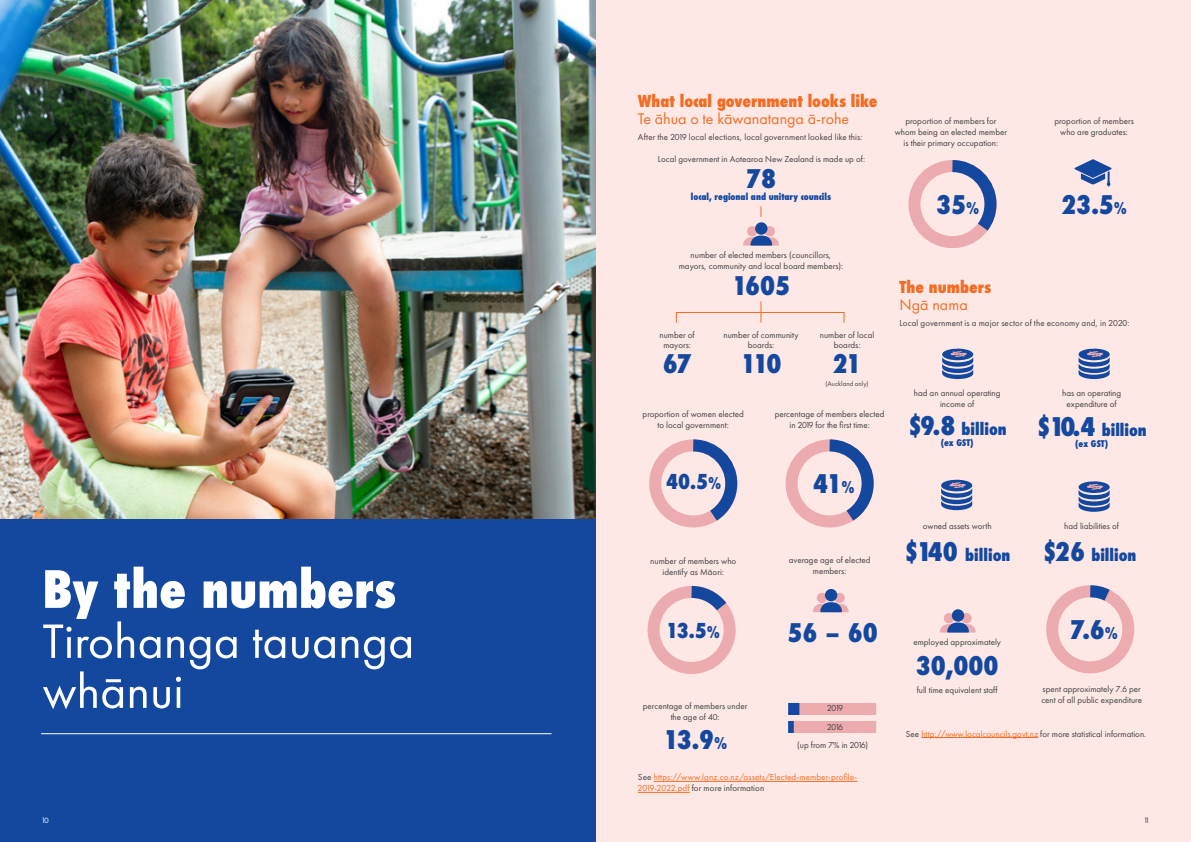
<style>
.page{position:relative;width:1191px;height:842px;background:#fff}
.page>*{position:absolute;margin:0;border:0;box-sizing:border-box;transform-origin:0 0}
.t1{font:50px/50px "Futura PT";color:#fff}
.t2{font:800 condensed 50px "Futura";color:#fff}
.t3{font:800 condensed 25px "Futura";color:#14489f}
.t4{font:800 condensed 20px "Futura";color:#14489f}
.t5{font:800 condensed 16px "Futura";color:#14489f}
.t6{font:800 condensed 16px "Futura";color:#f36c23}
.t7{font:16px "Futura PT";color:#f36c23}
.t8{font:9px/11px "Futura PT";color:#414042;text-align:center}
.t9{font:9px/11px "Futura PT";letter-spacing:.015em;color:#f36c23}
.t10{font:800 condensed 9px "Futura";color:#14489f}
.t11{font:8px "Futura PT";color:#fff}
.t12{font:8px "Futura PT";color:#414042}
.t13{font:7px "Futura PT";color:#414042}
.s1{font-family:"Futura PT Cond";font-weight:700;font-stretch:normal;font-size:18px}
.s2{font-size:25px}
.s3{color:#414042}
.s4{color:#f36c23}
</style>
<div class="page">
<div style="left:595px;top:0;width:596px;height:842px;background:#fde8e6"></div>
<div style="left:0;top:0;width:595px;height:842px;background:#14489f"></div>
<img style="left:0;top:0;width:595px;height:518px">
<hr style="left:41px;top:733px;width:510px;height:1px;background:#fff">
<div style="left:799px;top:703px;width:77px;height:12px;background:#ecabaf"></div>
<div style="left:788px;top:703px;width:11px;height:12px;background:#14489f"></div>
<div style="left:794px;top:721px;width:82px;height:12px;background:#ecabaf"></div>
<div style="left:788px;top:721px;width:6px;height:12px;background:#14489f"></div>
<hr style="left:653px;top:781px;width:204px;height:1px;background:#f36c23">
<hr style="left:638px;top:792px;width:51px;height:1px;background:#f36c23">
<div style="left:764px;top:226px;width:11px;height:10px;background:#ecabaf;border-radius:50%"></div>
<div style="left:747px;top:226px;width:10px;height:10px;background:#ecabaf;border-radius:50%"></div>
<svg style="left:743px;top:236px;width:36px;height:10px"></svg>
<div style="left:755px;top:222px;width:12px;height:13px;background:#14489f;border-radius:50%"></div>
<div style="left:785px;top:439px;width:88px;height:88px;border:12px solid #ecabaf;border-radius:50%"></div>
<svg style="left:817px;top:439px;width:57px;height:89px"></svg>
<div style="left:649px;top:439px;width:88px;height:88px;border:12px solid #ecabaf;border-radius:50%"></div>
<svg style="left:681px;top:439px;width:57px;height:89px"></svg>
<div style="left:647px;top:586px;width:88px;height:88px;border:12px solid #ecabaf;border-radius:50%"></div>
<svg style="left:679px;top:585px;width:56px;height:38px"></svg>
<div style="left:834px;top:593px;width:10px;height:10px;background:#ecabaf;border-radius:50%"></div>
<div style="left:817px;top:593px;width:10px;height:10px;background:#ecabaf;border-radius:50%"></div>
<svg style="left:813px;top:602px;width:35px;height:10px"></svg>
<div style="left:825px;top:589px;width:12px;height:12px;background:#14489f;border-radius:50%"></div>
<div style="left:908px;top:160px;width:88px;height:88px;border:12px solid #ecabaf;border-radius:50%"></div>
<svg style="left:940px;top:160px;width:57px;height:84px"></svg>
<svg style="left:1074px;top:159px;width:37px;height:28px"></svg>
<div style="left:961px;top:613px;width:10px;height:10px;background:#ecabaf;border-radius:50%"></div>
<div style="left:943px;top:613px;width:11px;height:10px;background:#ecabaf;border-radius:50%"></div>
<svg style="left:940px;top:622px;width:35px;height:11px"></svg>
<div style="left:951px;top:609px;width:13px;height:13px;background:#14489f;border-radius:50%"></div>
<hr style="left:921px;top:737px;width:117px;height:1px;background:#f36c23">
<div style="left:1046px;top:585px;width:88px;height:88px;border:12px solid #ecabaf;border-radius:50%"></div>
<svg style="left:942px;top:348px;width:31px;height:31px"></svg>
<svg style="left:941px;top:479px;width:31px;height:31px"></svg>
<svg style="left:1078px;top:481px;width:32px;height:31px"></svg>
<svg style="left:1078px;top:348px;width:32px;height:31px"></svg>
<svg style="left:1078px;top:585px;width:45px;height:26px"></svg>
<svg style="left:675px;top:301px;width:170px;height:22px"></svg>
<h1 class="t2" style="left:43px;top:555px;width:355px">By the numbers</h1>
<h1 class="t1" style="left:43px;top:616px;width:373px">Tirohanga tauanga whānui</h1>
<h3 class="t6" style="left:638px;top:90px;width:241px">What local government looks like</h3>
<h3 class="t7" style="left:638px;top:109px;width:213px">Te āhua o te kāwanatanga ā-rohe</h3>
<p class="t8" style="left:638px;top:132px;width:226px">After the 2019 local elections, local government looked like this:</p>
<p class="t8" style="left:658px;top:154px;width:209px">Local government in Aotearoa New Zealand is made up of:</p>
<h2 class="t3" style="left:746px;top:162px;width:32px">78</h2>
<p class="t10" style="left:691px;top:190px;width:142px">local, regional and unitary councils</p>
<p class="t8" style="left:894px;top:116px;width:114px">proportion of members for whom being an elected member is their primary occupation:</p>
<p class="t8" style="left:1054px;top:116px;width:81px">proportion of members who are graduates:</p>
<h2 class="t3" style="left:936px;top:188px;width:45px">35<span class="s1">%</span></h2>
<h2 class="t3" style="left:1061px;top:188px;width:67px">23.5<span class="s1">%</span></h2>
<p class="t8" style="left:679px;top:249px;width:166px">number of elected members (councillors, mayors, community and local board members):</p>
<h2 class="t3" style="left:731px;top:268px;width:60px">1605</h2>
<p class="t8" style="left:659px;top:330px;width:37px;line-height:10px">number of mayors:</p>
<h2 class="t3" style="left:662px;top:347px;width:30px">67</h2>
<p class="t8" style="left:723px;top:330px;width:77px;line-height:10px">number of community boards:</p>
<h2 class="t3" style="left:740px;top:347px;width:43px">110</h2>
<p class="t8" style="left:820px;top:330px;width:56px;line-height:10px">number of local boards:</p>
<h2 class="t3" style="left:832px;top:347px;width:30px">21</h2>
<p class="t13" style="left:825px;top:379px;width:45px">(Auckland only)</p>
<p class="t8" style="left:642px;top:408px;width:103px">proportion of women elected to local government:</p>
<p class="t8" style="left:774px;top:408px;width:111px">percentage of members elected in 2019 for the first time:</p>
<h3 class="t4" style="left:666px;top:468px;width:57px">40.5<span class="s1">%</span></h3>
<h2 class="t3" style="left:813px;top:467px;width:43px">41<span class="s1">%</span></h2>
<p class="t8" style="left:650px;top:555px;width:87px">number of members who identify as Māori:</p>
<p class="t8" style="left:789px;top:555px;width:83px">average age of elected members:</p>
<h3 class="t6" style="left:899px;top:276px;width:93px">The numbers</h3>
<h3 class="t7" style="left:899px;top:295px;width:70px">Ngā nama</h3>
<p class="t8" style="left:899px;top:318px;width:231px">Local government is a major sector of the economy and, in 2020:</p>
<p class="t8" style="left:914px;top:387px;width:88px">had an annual operating income of</p>
<h3 class="t5" style="left:907px;top:418px;width:100px"><span class="s2">$9.8</span> billion</h3>
<p class="t10" style="left:940px;top:436px;width:34px">(ex GST)</p>
<p class="t8" style="left:923px;top:520px;width:70px">owned assets worth</p>
<h3 class="t5" style="left:904px;top:544px;width:108px"><span class="s2">$140</span> billion</h3>
<p class="t8" style="left:1062px;top:387px;width:61px">has an operating expenditure of</p>
<h3 class="t5" style="left:1036px;top:420px;width:112px"><span class="s2">$10.4</span> billion</h3>
<p class="t10" style="left:1075px;top:438px;width:34px">(ex GST)</p>
<p class="t8" style="left:1064px;top:520px;width:56px">had liabilities of</p>
<h3 class="t5" style="left:1042px;top:544px;width:95px"><span class="s2">$26</span> billion</h3>
<h3 class="t4" style="left:666px;top:617px;width:56px">13.5<span class="s1">%</span></h3>
<h2 class="t3" style="left:787px;top:616px;width:92px">56 – 60</h2>
<p class="t8" style="left:643px;top:700px;width:106px">percentage of members under the age of 40:</p>
<h2 class="t3" style="left:663px;top:722px;width:66px">13.9<span class="s1">%</span></h2>
<p class="t8" style="left:827px;top:703px;width:17px">2019</p>
<p class="t8" style="left:797px;top:740px;width:72px">(up from 7% in 2016)</p>
<p class="t9" style="left:638px;top:772px;width:221px"><span class="s3">See</span> https://www.lgnz.co.nz/assets/Elected-member-profile-<br>2019-2022.pdf <span class="s3">for more information</span></p>
<p class="t8" style="left:827px;top:721px;width:17px">2016</p>
<p class="t8" style="left:913px;top:636px;width:89px">employed approximately</p>
<h2 class="t3" style="left:915px;top:649px;width:84px">30,000</h2>
<h2 class="t3" style="left:1070px;top:613px;width:50px">7.6<span class="s1">%</span></h2>
<p class="t8" style="left:1041px;top:683px;width:102px;text-align:left">spent approximately 7.6 per cent of all public expenditure</p>
<p class="t8" style="left:906px;top:728px;width:242px">See <span class="s4">http://www.localcouncils.govt.nz</span> for more statistical information.</p>
<p class="t8" style="left:916px;top:684px;width:83px">full time equivalent staff</p>
<p class="t11" style="left:43px;top:815px;width:8px">10</p>
<p class="t12" style="left:1144px;top:815px;width:5px">11</p>
</div>
